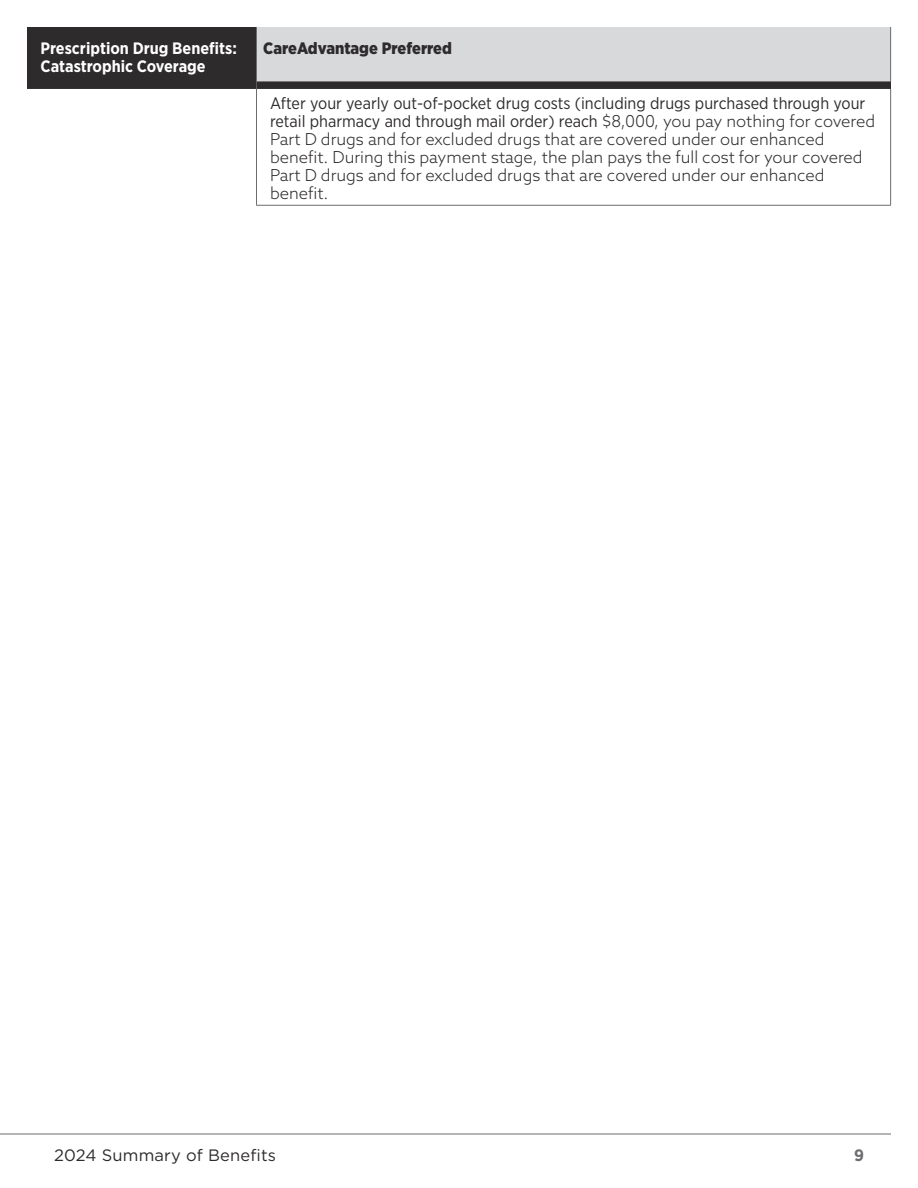
<style>
.page{position:relative;width:918px;height:1188px;background:#fff}
.page>*{position:absolute;margin:0;border:0;box-sizing:border-box;transform-origin:0 0}
.Table_Body{font:300 16.5px/18px "Azo Sans";color:#2e2b2c}
.Table_Title{font:700 16.5px/18px "Gotham Narrow";color:#fff}
.Table_Column_Header{font:900 16.5px "Gotham Narrow";color:#2e2b2c}
.t1{font:16.5px "Gotham";letter-spacing:.01em;color:#2e2b2c}
.t2{font:700 16.5px "Gotham";color:#6c6d70}
.s1{font-family:"Gotham Narrow";font-weight:400}
</style>
<div class="page">
<hr style="left:0;top:1134px;width:891px;height:1px;background:#6c6d70">
<div style="left:27px;top:27px;width:229px;height:58px;background:#2e2b2c"></div>
<div style="left:256px;top:27px;width:635px;height:58px;background:#d8d9db"></div>
<hr style="left:890px;top:89px;width:1px;height:116px;background:#6c6d70">
<hr style="left:256px;top:89px;width:1px;height:116px;background:#6c6d70">
<hr style="left:256px;top:205px;width:635px;height:1px;background:#6c6d70">
<hr style="left:256px;top:27px;width:1px;height:54px;background:#6c6d70">
<hr style="left:890px;top:27px;width:1px;height:54px;background:#6c6d70">
<div style="left:256px;top:81px;width:635px;height:8px;background:#2e2b2c"></div>
<div style="left:27px;top:81px;width:229px;height:8px;background:#2e2b2c"></div>
<p class="Table_Title" style="left:40px;top:39px;width:198px">Prescription Drug Benefits:<br>Catastrophic Coverage</p>
<p class="Table_Column_Header" style="left:263px;top:37px;width:190px">CareAdvantage Preferred</p>
<p class="Table_Body" style="left:270px;top:93px;width:607px"><span class="s1">After your yearly out-of-pocket drug costs (including drugs purchased through your retail pharmacy and through mail order) reach</span> $8,000, you pay nothing for covered Part D drugs and for excluded drugs that are covered under our enhanced benefit. During this payment stage, the plan pays the full cost for your covered Part D drugs and for excluded drugs that are covered under our enhanced benefit.</p>
<p class="t1" style="left:54px;top:1144px;width:224px">2024 Summary of Benefits</p>
<p class="t2" style="left:854px;top:1144px;width:11px">9</p>
</div>
